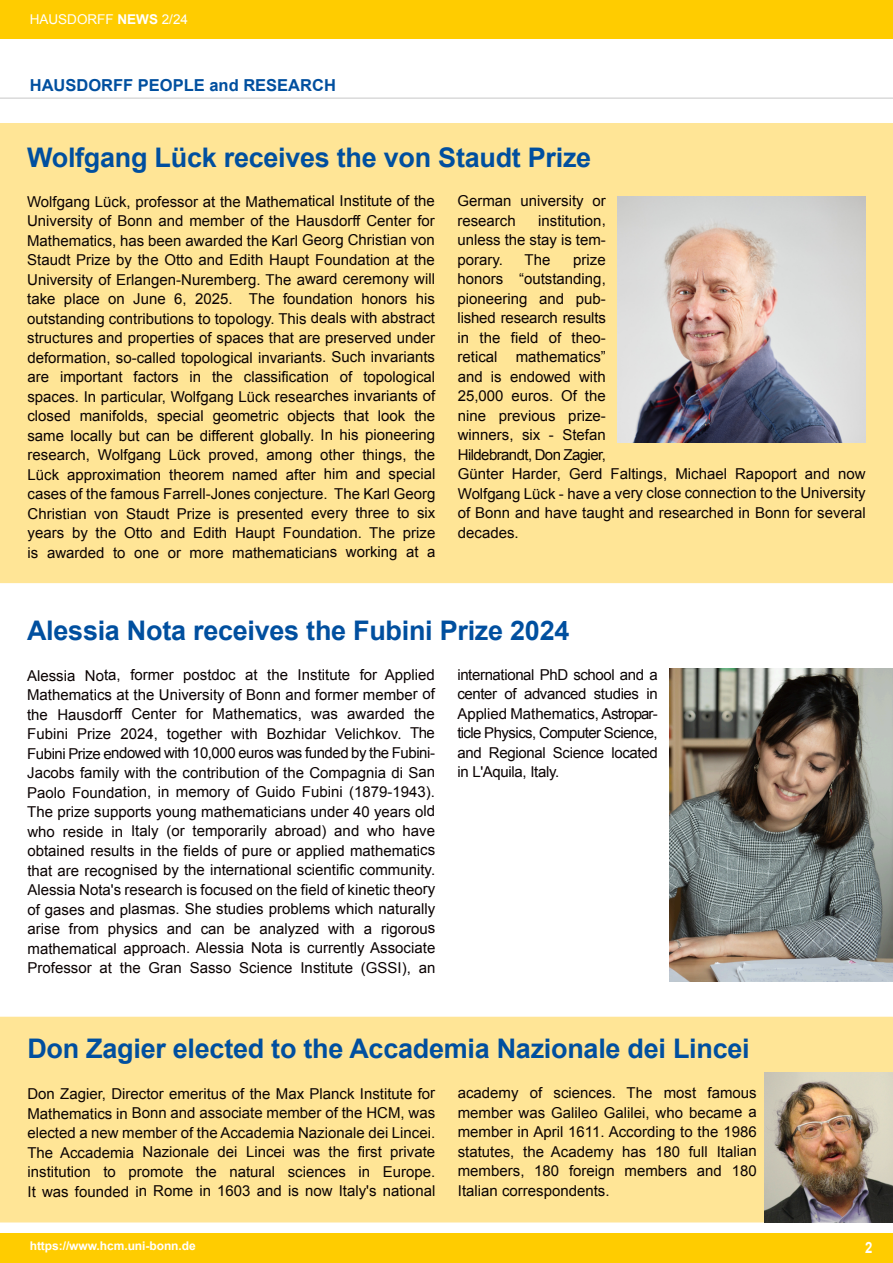
<style>
.page{position:relative;width:893px;height:1263px;background:#fff}
.page>*{position:absolute;margin:0;border:0;box-sizing:border-box;transform-origin:0 0}
.t1{font:700 27px "Arial";letter-spacing:-.01em;color:#004f9f}
.t2{font:700 16.5px "Arial";color:#004f9f}
.t3{font:700 15.6px "Arial";color:#fff;scale:.85 1}
.t4{font:15px/19.5px "Arial";color:#0a0202;text-align:justify}
.t5{font:13.5px "Arial";color:#fff}
.t6{font:700 12px "Arial";letter-spacing:-.005em;color:#fff}
.s1{font-weight:700}
</style>
<div class="page">
<div style="left:0;top:123px;width:893px;height:460px;background:#ffe596"></div>
<div style="left:0;top:1017px;width:893px;height:205px;background:#ffe596"></div>
<hr style="left:0;top:97px;width:893px;height:2px;background:#dadada">
<div style="left:0;top:1233px;width:893px;height:30px;background:#fc0"></div>
<div style="left:0;top:0;width:893px;height:38px;background:#fc0"></div>
<img style="left:618px;top:197px;width:248px;height:245px">
<img style="left:670px;top:668px;width:223px;height:313px">
<img style="left:764px;top:1073px;width:129px;height:149px">
<p class="t5" style="left:30px;top:14px;width:160px">HAUSDORFF <span class="s1">NEWS</span> 2/24</p>
<p class="t2" style="left:30px;top:79px;width:308px">HAUSDORFF PEOPLE and RESEARCH</p>
<h1 class="t1" style="left:27px;top:148px;width:566px">Wolfgang Lück receives the von Staudt Prize</h1>
<p class="t4" style="left:27px;top:193px;width:410px">Wolfgang Lück, professor at the Mathematical Institute of the University of Bonn and member of the Hausdorff Center for Mathematics, has been awarded the Karl Georg Christian von Staudt Prize by the Otto and Edith Haupt Foundation at the University of Erlangen-Nuremberg. The award ceremony will take place on June 6, 2025. The foundation honors his outstanding contributions to topology. This deals with abstract structures and properties of spaces that are preserved under deformation, so-called topological invariants. Such invariants are important factors in the classification of topological spaces. In particular, Wolfgang Lück researches invariants of closed manifolds, special geometric objects that look the same locally but can be different globally. In his pioneering research, Wolfgang Lück proved, among other things, the Lück approximation theorem named after him and special cases of the famous Farrell-Jones conjecture. The Karl Georg Christian von Staudt Prize is presented every three to six years by the Otto and Edith Haupt Foundation. The prize is awarded to one or more mathematicians working at a</p>
<p class="t4" style="left:457px;top:192px;width:150px">German university or research</p>
<p class="t4" style="left:457px;top:212px;width:150px;text-indent:81px">institution, unless the stay is tem&shy;porary.</p>
<p class="t4" style="left:457px;top:251px;width:410px;text-align:left;text-indent:116px">prize<br>honors “outstanding,<br>pioneering and pub-<br>lished research results<br>in the field of theo-<br>retical mathematics”<br>and is endowed with<br>25,000 euros. Of the<br>nine previous prize-<br>winners, six - Stefan<br>Hildebrandt, Don Zagier,<br>Günter Harder, Gerd Faltings, Michael Rapoport and now<br>Wolfgang Lück - have a very close connection to the University of Bonn and have taught and researched in Bonn for several decades.</p>
<p class="t4" style="left:524px;top:251px;width:27px">The</p>
<h1 class="t1" style="left:27px;top:621px;width:544px">Alessia Nota receives the Fubini Prize 2024</h1>
<p class="t4" style="left:27px;top:667px;width:410px">Alessia Nota, former postdoc at the Institute for Applied Mathematics at the University of Bonn and former member of the Hausdorff Center for Mathematics, was awarded the Fubini Prize 2024, together with Bozhidar Velichkov. The Fubini Prize endowed with 10,000 euros was funded by the Fubini-Jacobs family with the contribution of the Compagnia di San Paolo Foundation, in memory of Guido Fubini (1879-1943).<br>The prize supports young mathematicians under 40 years old who reside in Italy (or temporarily abroad) and who have obtained results in the fields of pure or applied mathematics that are recognised by the international scientific community.<br>Alessia Nota's research is focused on the field of kinetic theory of gases and plasmas. She studies problems which naturally arise from physics and can be analyzed with a rigorous mathematical approach. Alessia Nota is currently Associate Professor at the Gran Sasso Science Institute (GSSI), an</p>
<p class="t4" style="left:457px;top:666px;width:202px">international PhD school and a center of advanced studies in Applied Mathematics, Astropar&shy;ticle Physics, Computer Science, and Regional Science located in L'Aquila, Italy.</p>
<h1 class="t1" style="left:27px;top:1039px;width:724px">Don Zagier elected to the Accademia Nazionale dei Lincei</h1>
<p class="t4" style="left:27px;top:1085px;width:409px">Don Zagier, Director emeritus of the Max Planck Institute for Mathematics in Bonn and associate member of the HCM, was elected a new member of the Accademia Nazionale dei Lincei.<br>The Accademia Nazionale dei Lincei was the first private institution to promote the natural sciences in Europe.<br>It was founded in Rome in 1603 and is now Italy's national</p>
<p class="t4" style="left:458px;top:1084px;width:301px">academy of sciences. The most famous member was Galileo Galilei, who became a member in April 1611. According to the 1986 statutes, the Academy has 180 full Italian members, 180 foreign members and 180<br>Italian correspondents.</p>
<p class="t6" style="left:30px;top:1241px;width:167px">https://www.hcm.uni-bonn.de</p>
<p class="t3" style="left:865px;top:1241px;width:10px">2</p>
</div>
